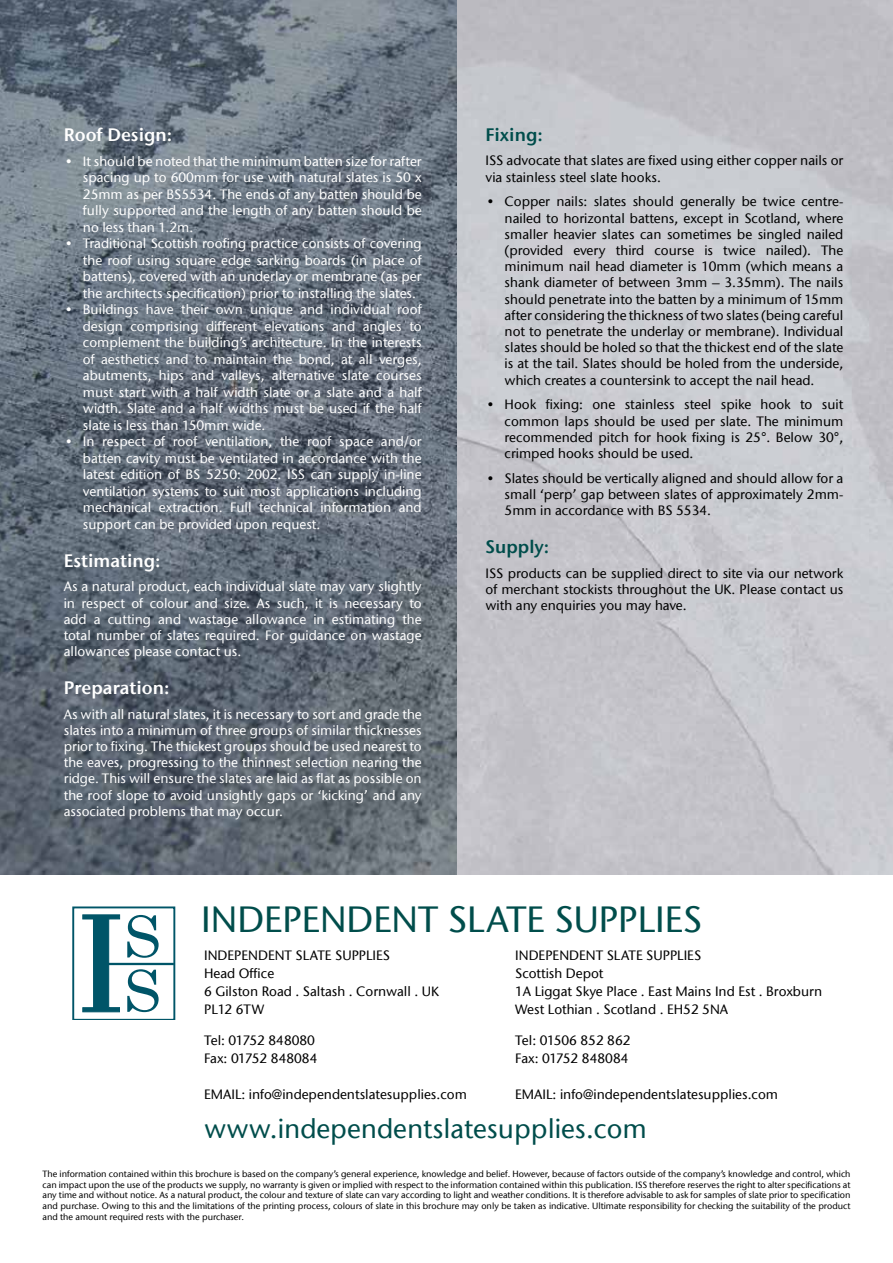
<style>
.page{position:relative;width:893px;height:1263px;background:#fff}
.page>*{position:absolute;margin:0;border:0;box-sizing:border-box;transform-origin:0 0}
.t1{font:500 36.3px "Stone Sans ITC";color:#004d4b}
.t2{font:500 27px "Stone Sans ITC";color:#004d4b}
.t3{font:18px "Stone Sans ITC Semi";color:#fff}
.t4{font:18px "Stone Sans ITC Semi";color:#004d4b}
.t5{font:500 13.5px/16.5px "Stone Sans ITC";color:#fff;text-align:justify}
.t6{font:500 13.5px/16.2px "Stone Sans ITC";color:#000}
.t7{font:500 9px/10.8px "Stone Sans ITC";color:#000;text-align:justify}
</style>
<div class="page">
<img style="left:0;top:0;width:893px;height:875px">
<svg style="left:72px;top:906px;width:103px;height:113px"></svg>
<h3 class="t3" style="left:64px;top:123px;width:110px">Roof Design:</h3>
<p class="t5" style="left:83px;top:153px;width:340px;text-indent:-17px">• It should be noted that the minimum batten size for rafter spacing up to 600mm for use with natural slates is 50 x 25mm as per BS5534. The ends of any batten should be fully supported and the length of any batten should be no less than 1.2m.</p>
<p class="t5" style="left:83px;top:235px;width:340px;text-indent:-17px">• Traditional Scottish roofing practice consists of covering the roof using square edge sarking boards (in place of battens), covered with an underlay or membrane (as per the architects specification) prior to installing the slates.</p>
<p class="t5" style="left:83px;top:301px;width:340px;text-indent:-17px">• Buildings have their own unique and individual roof design comprising different elevations and angles to complement the building’s architecture. In the interests of aesthetics and to maintain the bond, at all verges, abutments, hips and valleys, alternative slate courses must start with a half width slate or a slate and a half width. Slate and a half widths must be used if the half slate is less than 150mm wide.</p>
<p class="t5" style="left:83px;top:433px;width:340px;text-indent:-17px">• In respect of roof ventilation, the roof space and/or batten cavity must be ventilated in accordance with the latest edition of BS 5250: 2002. ISS can supply in-line ventilation systems to suit most applications including mechanical extraction. Full technical information and support can be provided upon request.</p>
<h3 class="t3" style="left:64px;top:549px;width:98px">Estimating:</h3>
<p class="t5" style="left:64px;top:578px;width:359px">As a natural product, each individual slate may vary slightly in respect of colour and size. As such, it is necessary to add a cutting and wastage allowance in estimating the total number of slates required. For guidance on wastage allowances please contact us.</p>
<h3 class="t3" style="left:64px;top:676px;width:107px">Preparation:</h3>
<p class="t5" style="left:64px;top:706px;width:359px">As with all natural slates, it is necessary to sort and grade the slates into a minimum of three groups of similar thicknesses prior to fixing. The thickest groups should be used nearest to the eaves, progressing to the thinnest selection nearing the ridge. This will ensure the slates are laid as flat as possible on the roof slope to avoid unsightly gaps or ‘kicking’ and any associated problems that may occur.</p>
<h3 class="t4" style="left:485px;top:123px;width:59px">Fixing:</h3>
<p class="t6" style="left:485px;top:153px;width:359px">ISS advocate that slates are fixed using either copper nails or via stainless steel slate hooks.</p>
<p class="t6" style="left:505px;top:194px;width:340px;text-align:justify;text-indent:-17px">• Copper nails: slates should generally be twice centre&shy;nailed to horizontal battens, except in Scotland, where smaller heavier slates can sometimes be singled nailed (provided every third course is twice nailed). The minimum nail head diameter is 10mm (which means a shank diameter of between 3mm – 3.35mm). The nails should penetrate into the batten by a minimum of 15mm after considering the thickness of two slates (being careful not to penetrate the underlay or membrane). Individual slates should be holed so that the thickest end of the slate is at the tail. Slates should be holed from the underside, which creates a countersink to accept the nail head.</p>
<p class="t6" style="left:505px;top:396px;width:340px;text-align:justify;text-indent:-17px">• Hook fixing: one stainless steel spike hook to suit common laps should be used per slate. The minimum recommended pitch for hook fixing is 25°. Below 30°, crimped hooks should be used.</p>
<p class="t6" style="left:505px;top:470px;width:340px;text-align:justify;text-indent:-17px">• Slates should be vertically aligned and should allow for a small ‘perp’ gap between slates of approximately 2mm-5mm in accordance with BS 5534.</p>
<h3 class="t4" style="left:485px;top:535px;width:65px">Supply:</h3>
<p class="t6" style="left:485px;top:565px;width:359px;text-align:justify">ISS products can be supplied direct to site via our network of merchant stockists throughout the UK. Please contact us with any enquiries you may have.</p>
<h1 class="t1" style="left:201px;top:897px;width:502px">INDEPENDENT SLATE SUPPLIES</h1>
<p class="t6" style="left:204px;top:946px;width:237px;line-height:18px">INDEPENDENT SLATE SUPPLIES<br>Head Office<br>6 Gilston Road . Saltash . Cornwall . UK<br>PL12 6TW</p>
<p class="t6" style="left:204px;top:1031px;width:115px;line-height:18px">Tel: 01752 848080<br>Fax: 01752 848084</p>
<p class="t6" style="left:204px;top:1086px;width:264px">EMAIL: info@independentslatesupplies.com</p>
<h2 class="t2" style="left:204px;top:1112px;width:444px">www.independentslatesupplies.com</h2>
<p class="t6" style="left:515px;top:946px;width:308px;line-height:18px">INDEPENDENT SLATE SUPPLIES<br>Scottish Depot<br>1A Liggat Skye Place . East Mains Ind Est . Broxburn<br>West Lothian . Scotland . EH52 5NA</p>
<p class="t6" style="left:515px;top:1031px;width:117px;line-height:18px">Tel: 01506 852 862<br>Fax: 01752 848084</p>
<p class="t6" style="left:515px;top:1086px;width:264px">EMAIL: info@independentslatesupplies.com</p>
<p class="t7" style="left:43px;top:1168px;width:809px">The information contained within this brochure is based on the company’s general experience, knowledge and belief. However, because of factors outside of the company’s knowledge and control, which can impact upon the use of the products we supply, no warranty is given or implied with respect to the information contained within this publication. ISS therefore reserves the right to alter specifications at any time and without notice. As a natural product, the colour and texture of slate can vary according to light and weather conditions. It is therefore advisable to ask for samples of slate prior to specification and purchase. Owing to this and the limitations of the printing process, colours of slate in this brochure may only be taken as indicative. Ultimate responsibility for checking the suitability of the product and the amount required rests with the purchaser.</p>
</div>
